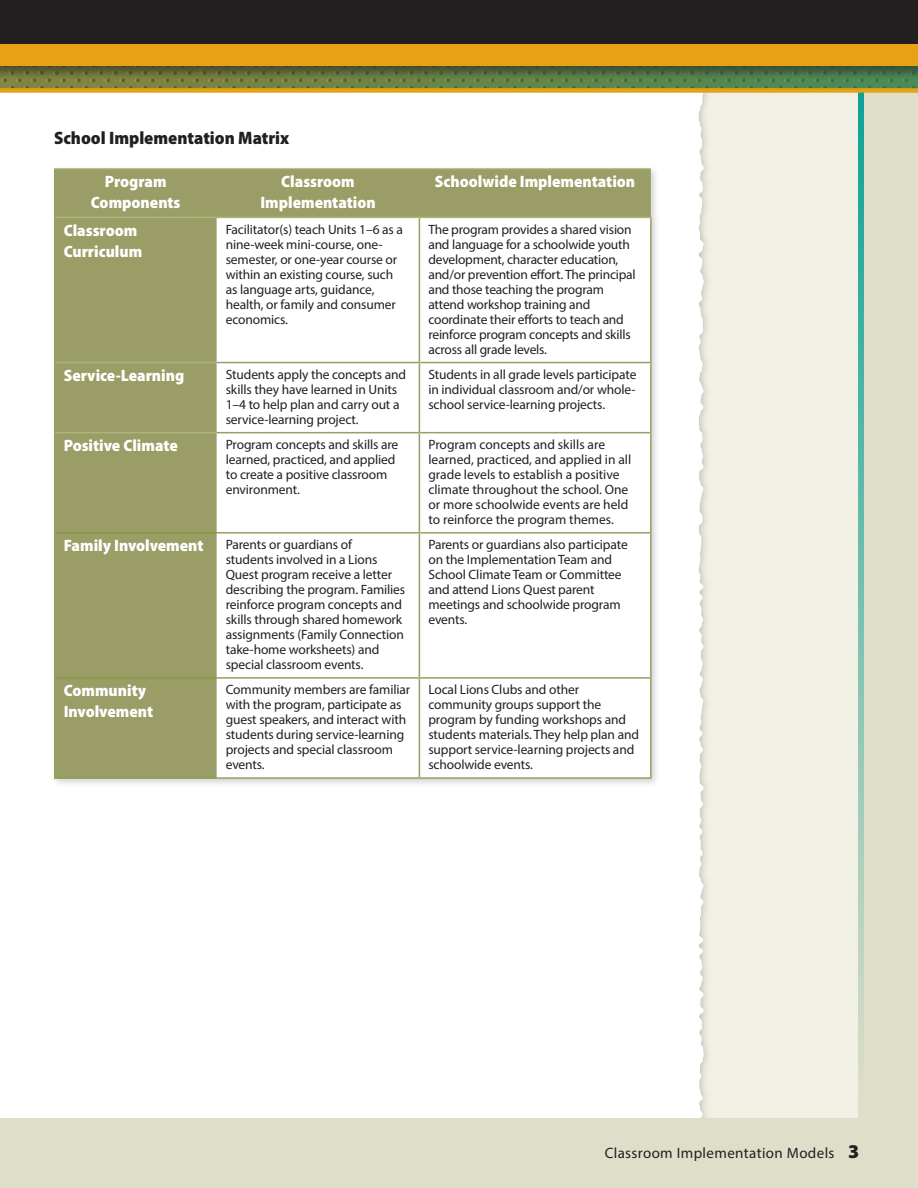
<style>
.page{position:relative;width:918px;height:1188px;background:#dedec9}
.page>*{position:absolute;margin:0;border:0;box-sizing:border-box;transform-origin:0 0}
.UPG_B_Head{font:900 semi-condensed 18px "Myriad Pro";color:#231f20}
.UPG_C_Head-Table{font:900 semi-condensed 16.5px/21px "Myriad Pro";color:#fff;text-align:center}
.Folio{font:15px "Myriad Pro";letter-spacing:.025em;color:#231f20}
.UPG_Table_Text{font:13.5px/15px "Myriad Pro";letter-spacing:-.01em;color:#231f20}
.s1{font-weight:900;font-size:19.5px}
</style>
<div class="page">
<div style="left:0;top:0;width:858px;height:1118px;background:#fff"></div>
<div style="left:699px;top:0;width:159px;height:1118px;background:#f1f0e4"></div>
<svg style="left:0;top:80px;width:918px;height:13px"></svg>
<div style="left:0;top:0;width:918px;height:80px;background:#231f20;opacity:.55"></div>
<div style="left:0;top:0;width:918px;height:66px;background:#e6a213"></div>
<div style="left:0;top:0;width:918px;height:43px;background:#231f20"></div>
<div style="left:50px;top:165px;width:611px;height:623px;background:#231f20;opacity:.2"></div>
<div style="left:56px;top:170px;width:595px;height:607px;background:#9a9d65"></div>
<svg style="left:217px;top:218px;width:433px;height:559px"></svg>
<hr style="left:54px;top:168px;width:163px;height:2px;background:#9fae68">
<hr style="left:217px;top:168px;width:202px;height:2px;background:#9fae68">
<hr style="left:419px;top:168px;width:232px;height:2px;background:#9fae68">
<hr style="left:54px;top:170px;width:2px;height:47px;background:#9a9d65">
<hr style="left:216px;top:170px;width:2px;height:47px;background:#9a9d65">
<hr style="left:419px;top:170px;width:1px;height:47px;background:#9a9d65">
<hr style="left:54px;top:217px;width:2px;height:146px;background:#9a9d65">
<hr style="left:419px;top:218px;width:1px;height:144px;background:#9a9d65">
<hr style="left:650px;top:218px;width:2px;height:144px;background:#9a9d65">
<hr style="left:54px;top:363px;width:2px;height:70px;background:#9a9d65">
<hr style="left:217px;top:362px;width:202px;height:1px;background:#9a9d65">
<hr style="left:419px;top:362px;width:233px;height:1px;background:#9a9d65">
<hr style="left:419px;top:363px;width:1px;height:69px;background:#9a9d65">
<hr style="left:650px;top:363px;width:2px;height:69px;background:#9a9d65">
<hr style="left:54px;top:433px;width:2px;height:100px;background:#9a9d65">
<hr style="left:217px;top:432px;width:202px;height:1px;background:#9a9d65">
<hr style="left:419px;top:432px;width:233px;height:1px;background:#9a9d65">
<hr style="left:419px;top:433px;width:1px;height:99px;background:#9a9d65">
<hr style="left:650px;top:433px;width:2px;height:99px;background:#9a9d65">
<hr style="left:54px;top:533px;width:2px;height:145px;background:#9a9d65">
<hr style="left:217px;top:532px;width:202px;height:2px;background:#9a9d65">
<hr style="left:419px;top:532px;width:233px;height:2px;background:#9a9d65">
<hr style="left:419px;top:534px;width:1px;height:143px;background:#9a9d65">
<hr style="left:650px;top:534px;width:2px;height:143px;background:#9a9d65">
<hr style="left:54px;top:678px;width:2px;height:99px;background:#9a9d65">
<hr style="left:217px;top:677px;width:202px;height:2px;background:#9a9d65">
<hr style="left:419px;top:677px;width:233px;height:2px;background:#9a9d65">
<hr style="left:419px;top:679px;width:1px;height:98px;background:#9a9d65">
<hr style="left:650px;top:679px;width:2px;height:98px;background:#9a9d65">
<hr style="left:217px;top:777px;width:202px;height:2px;background:#9a9d65">
<hr style="left:419px;top:777px;width:233px;height:2px;background:#9a9d65">
<hr style="left:56px;top:532px;width:161px;height:2px;background:#859c41">
<hr style="left:56px;top:677px;width:161px;height:2px;background:#859c41">
<hr style="left:54px;top:777px;width:163px;height:2px;background:#859c41">
<hr style="left:56px;top:217px;width:161px;height:1px;background:#aab67a">
<hr style="left:217px;top:217px;width:202px;height:1px;background:#aab67a">
<hr style="left:419px;top:217px;width:233px;height:1px;background:#aab67a">
<hr style="left:56px;top:362px;width:161px;height:1px;background:#aab67a">
<hr style="left:56px;top:432px;width:161px;height:1px;background:#aab67a">
<p class="UPG_B_Head" style="left:54px;top:128px;width:237px">School Implementation Matrix</p>
<p class="UPG_C_Head-Table" style="left:91px;top:172px;width:91px">Program<br>Components</p>
<p class="UPG_C_Head-Table" style="left:260px;top:172px;width:117px">Classroom<br>Implementation</p>
<p class="UPG_C_Head-Table" style="left:435px;top:172px;width:202px">Schoolwide Implementation</p>
<p class="UPG_C_Head-Table" style="left:64px;top:220px;width:80px;text-align:left">Classroom<br>Curriculum</p>
<p class="UPG_Table_Text" style="left:226px;top:221px;width:179px">Facilitator(s) teach Units 1–6 as a nine-week mini-course, one&shy;semester, or one-year course or within an existing course, such as language arts, guidance, health, or family and consumer economics.</p>
<p class="UPG_Table_Text" style="left:428px;top:221px;width:209px">The program provides a shared vision and language for a schoolwide youth development, character education, and/or prevention effort. The principal and those teaching the program attend workshop training and coordinate their efforts to teach and reinforce program concepts and skills across all grade levels.</p>
<p class="UPG_C_Head-Table" style="left:64px;top:365px;width:122px">Service-Learning</p>
<p class="UPG_Table_Text" style="left:226px;top:366px;width:182px">Students apply the concepts and skills they have learned in Units<br>1–4 to help plan and carry out a service-learning project.</p>
<p class="UPG_Table_Text" style="left:428px;top:366px;width:210px;text-align:justify">Students in all grade levels participate in individual classroom and/or whole&shy;school service-learning projects.</p>
<p class="UPG_C_Head-Table" style="left:64px;top:435px;width:116px">Positive Climate</p>
<p class="UPG_Table_Text" style="left:226px;top:437px;width:174px">Program concepts and skills are learned, practiced, and applied to create a positive classroom environment.</p>
<p class="UPG_Table_Text" style="left:428px;top:437px;width:204px">Program concepts and skills are learned, practiced, and applied in all grade levels to establish a positive climate throughout the school. One or more schoolwide events are held to reinforce the program themes.</p>
<p class="UPG_C_Head-Table" style="left:64px;top:535px;width:141px">Family Involvement</p>
<p class="UPG_Table_Text" style="left:226px;top:537px;width:181px">Parents or guardians of<br>students involved in a Lions<br>Quest program receive a letter describing the program. Families reinforce program concepts and skills through shared homework assignments (Family Connection take-home worksheets) and special classroom events.</p>
<p class="UPG_Table_Text" style="left:428px;top:537px;width:201px">Parents or guardians also participate on the Implementation Team and<br>School Climate Team or Committee and attend Lions Quest parent meetings and schoolwide program events.</p>
<p class="UPG_C_Head-Table" style="left:64px;top:680px;width:91px;text-align:left">Community<br>Involvement</p>
<p class="UPG_Table_Text" style="left:226px;top:682px;width:186px">Community members are familiar with the program, participate as guest speakers, and interact with students during service-learning projects and special classroom events.</p>
<p class="UPG_Table_Text" style="left:428px;top:682px;width:212px">Local Lions Clubs and other community groups support the program by funding workshops and students materials. They help plan and support service-learning projects and schoolwide events.</p>
<p class="Folio" style="left:605px;top:1144px;width:256px">Classroom Implementation Models <span class="s1">3</span></p>
</div>
